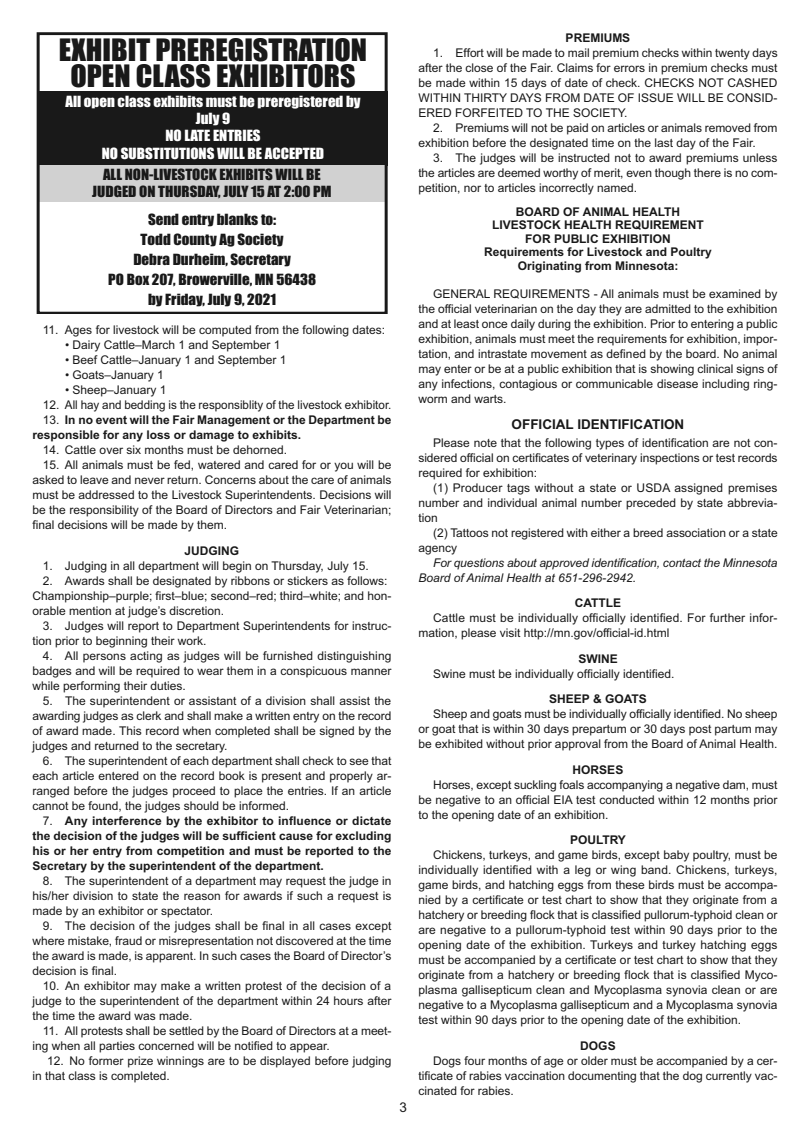
<style>
.page{position:relative;width:810px;height:1134px;background:#fff}
.page>*{position:absolute;margin:0;border:0;box-sizing:border-box;transform-origin:0 0}
.t1{font:28.5px/26px "Impact";color:#191919;text-align:center;scale:1.05 1}
.t2{font:14.25px/20px "Impact";color:#191919;text-align:center;scale:1.05 1}
.t3{font:14.25px/17.1px "Impact";color:#fff;text-align:center;scale:1.05 1}
.t4{font:700 13.5px "Arial";color:#191919}
.t5{font:13.5px "Arial";color:#191919}
.t6{font:12px/15px "Arial";color:#191919;text-align:justify}
.t7{font:700 12px/15px "Arial";color:#191919}
.t8{font:italic 12px/15px "Arial";letter-spacing:-.01em;color:#191919}
.s1{font-weight:400}
</style>
<div class="page">
<div style="left:39px;top:91px;width:348px;height:74px;background:#191919"></div>
<div style="left:39px;top:165px;width:346px;height:36px;background:#d1d1d1"></div>
<div style="left:37px;top:32px;width:350px;height:282px;border:3px solid #191919"></div>
<h1 class="t1" style="left:59px;top:38px;width:295px">EXHIBIT PREREGISTRATION<br>OPEN CLASS EXHIBITORS</h1>
<p class="t3" style="left:65px;top:94px;width:283px">All open class exhibits must be preregistered by<br>July 9<br>NO LATE ENTRIES<br>NO SUBSTITUTIONS WILL BE ACCEPTED</p>
<p class="t2" style="left:92px;top:166px;width:229px;line-height:17.1px">ALL NON-LIVESTOCK EXHIBITS WILL BE<br>JUDGED ON THURSDAY, JULY 15 AT 2:00 PM</p>
<p class="t2" style="left:108px;top:210px;width:199px">Send entry blanks to:<br>Todd County Ag Society<br>Debra Durheim, Secretary<br>PO Box 207, Browerville, MN 56438 by Friday, July 9, 2021</p>
<p class="t6" style="left:43px;top:324px;width:344px">11. Ages for livestock will be computed from the following dates:</p>
<p class="t6" style="left:65px;top:339px;width:217px">• Dairy Cattle–March 1 and September 1</p>
<p class="t6" style="left:65px;top:354px;width:223px">• Beef Cattle–January 1 and September 1</p>
<p class="t6" style="left:65px;top:369px;width:100px">• Goats–January 1</p>
<p class="t6" style="left:65px;top:384px;width:103px">• Sheep–January 1</p>
<p class="t6" style="left:43px;top:399px;width:350px">12. All hay and bedding is the responsiblity of the livestock exhibitor.</p>
<p class="t7" style="left:32px;top:413px;width:361px;text-indent:10px"><span class="s1">13.</span> In no event will the Fair Management or the Department be responsible for any loss or damage to exhibits.</p>
<p class="t6" style="left:43px;top:444px;width:246px">14. Cattle over six months must be dehorned.</p>
<p class="t6" style="left:32px;top:459px;width:361px;text-indent:10px">15. All animals must be fed, watered and cared for or you will be asked to leave and never return. Concerns about the care of animals must be addressed to the Livestock Superintendents. Decisions will be the responsibility of the Board of Directors and Fair Veterinarian; final decisions will be made by them.</p>
<p class="t7" style="left:185px;top:543px;width:56px">JUDGING</p>
<p class="t6" style="left:43px;top:559px;width:327px">1. Judging in all department will begin on Thursday, July 15.</p>
<p class="t6" style="left:32px;top:574px;width:361px;text-align:left;text-indent:10px">2. Awards shall be designated by ribbons or stickers as follows:<br>Championship–purple; first–blue; second–red; third–white; and hon&shy;orable mention at judge’s discretion.</p>
<p class="t6" style="left:32px;top:619px;width:361px;text-indent:10px">3. Judges will report to Department Superintendents for instruc&shy;tion prior to beginning their work.</p>
<p class="t6" style="left:32px;top:649px;width:361px;text-indent:10px">4. All persons acting as judges will be furnished distinguishing badges and will be required to wear them in a conspicuous manner while performing their duties.</p>
<p class="t6" style="left:32px;top:694px;width:361px;text-indent:10px">5. The superintendent or assistant of a division shall assist the awarding judges as clerk and shall make a written entry on the record of award made. This record when completed shall be signed by the judges and returned to the secretary.</p>
<p class="t6" style="left:32px;top:754px;width:361px;text-indent:10px">6. The superintendent of each department shall check to see that each article entered on the record book is present and properly ar&shy;ranged before the judges proceed to place the entries. If an article cannot be found, the judges should be informed.</p>
<p class="t7" style="left:32px;top:813px;width:361px;text-align:justify;text-indent:10px"><span class="s1">7.</span> Any interference by the exhibitor to influence or dictate the decision of the judges will be sufficient cause for excluding his or her entry from competition and must be reported to the Secretary by the superintendent of the department.</p>
<p class="t6" style="left:32px;top:874px;width:361px;text-indent:10px">8. The superintendent of a department may request the judge in his/her division to state the reason for awards if such a request is made by an exhibitor or spectator.</p>
<p class="t6" style="left:32px;top:919px;width:361px;text-indent:10px">9. The decision of the judges shall be final in all cases except where mistake, fraud or misrepresentation not discovered at the time the award is made, is apparent. In such cases the Board of Director’s decision is final.</p>
<p class="t6" style="left:32px;top:979px;width:361px;text-indent:10px">10. An exhibitor may make a written protest of the decision of a judge to the superintendent of the department within 24 hours after the time the award was made.</p>
<p class="t6" style="left:32px;top:1024px;width:361px;text-indent:10px">11. All protests shall be settled by the Board of Directors at a meet&shy;ing when all parties concerned will be notified to appear.</p>
<p class="t6" style="left:32px;top:1054px;width:361px;text-indent:15px">12. No former prize winnings are to be displayed before judging in that class is completed.</p>
<p class="t5" style="left:399px;top:1103px;width:9px">3</p>
<p class="t7" style="left:566px;top:31px;width:66px">PREMIUMS</p>
<p class="t6" style="left:418px;top:46px;width:361px;text-indent:15px">1. Effort will be made to mail premium checks within twenty days after the close of the Fair. Claims for errors in premium checks must be made within 15 days of date of check. CHECKS NOT CASHED WITHIN THIRTY DAYS FROM DATE OF ISSUE WILL BE CONSID-ERED FORFEITED TO THE SOCIETY.</p>
<p class="t6" style="left:418px;top:121px;width:361px;text-indent:15px">2. Premiums will not be paid on articles or animals removed from exhibition before the designated time on the last day of the Fair.</p>
<p class="t6" style="left:418px;top:151px;width:361px;text-indent:15px">3. The judges will be instructed not to award premiums unless the articles are deemed worthy of merit, even though there is no com&shy;petition, nor to articles incorrectly named.</p>
<p class="t7" style="left:484px;top:205px;width:229px;line-height:13.5px;text-align:center">BOARD OF ANIMAL HEALTH<br>LIVESTOCK HEALTH REQUIREMENT<br>FOR PUBLIC EXHIBITION<br>Requirements for Livestock and Poultry<br>Originating from Minnesota:</p>
<p class="t6" style="left:418px;top:288px;width:361px;text-indent:15px">GENERAL REQUIREMENTS - All animals must be examined by the official veterinarian on the day they are admitted to the exhibition and at least once daily during the exhibition. Prior to entering a public exhibition, animals must meet the requirements for exhibition, impor&shy;tation, and intrastate movement as defined by the board. No animal may enter or be at a public exhibition that is showing clinical signs of any infections, contagious or communicable disease including ring&shy;worm and warts.</p>
<p class="t4" style="left:512px;top:415px;width:174px">OFFICIAL IDENTIFICATION</p>
<p class="t6" style="left:418px;top:436px;width:361px;text-indent:15px">Please note that the following types of identification are not con&shy;sidered official on certificates of veterinary inspections or test records required for exhibition:</p>
<p class="t6" style="left:418px;top:481px;width:361px;text-indent:15px">(1) Producer tags without a state or USDA assigned premises number and individual animal number preceded by state abbrevia&shy;tion</p>
<p class="t6" style="left:418px;top:526px;width:361px;text-indent:15px">(2) Tattoos not registered with either a breed association or a state agency</p>
<p class="t8" style="left:418px;top:555px;width:361px;text-indent:15px">For questions about approved identification, contact the Minnesota<br>Board of Animal Health at 651-296-2942.</p>
<p class="t7" style="left:575px;top:596px;width:48px">CATTLE</p>
<p class="t6" style="left:418px;top:612px;width:361px;text-indent:15px">Cattle must be individually officially identified. For further infor&shy;mation, please visit http://mn.gov/official-id.html</p>
<p class="t7" style="left:578px;top:652px;width:41px">SWINE</p>
<p class="t6" style="left:433px;top:667px;width:243px">Swine must be individually officially identified.</p>
<p class="t7" style="left:549px;top:692px;width:99px">SHEEP &amp; GOATS</p>
<p class="t6" style="left:418px;top:708px;width:361px;text-indent:15px">Sheep and goats must be individually officially identified. No sheep or goat that is within 30 days prepartum or 30 days post partum may be exhibited without prior approval from the Board of Animal Health.</p>
<p class="t7" style="left:573px;top:763px;width:52px">HORSES</p>
<p class="t6" style="left:418px;top:778px;width:361px;text-indent:15px">Horses, except suckling foals accompanying a negative dam, must be negative to an official EIA test conducted within 12 months prior to the opening date of an exhibition.</p>
<p class="t7" style="left:570px;top:833px;width:58px">POULTRY</p>
<p class="t6" style="left:418px;top:849px;width:361px;text-indent:15px">Chickens, turkeys, and game birds, except baby poultry, must be individually identified with a leg or wing band. Chickens, turkeys, game birds, and hatching eggs from these birds must be accompa&shy;nied by a certificate or test chart to show that they originate from a hatchery or breeding flock that is classified pullorum-typhoid clean or are negative to a pullorum-typhoid test within 90 days prior to the opening date of the exhibition. Turkeys and turkey hatching eggs must be accompanied by a certificate or test chart to show that they originate from a hatchery or breeding flock that is classified Myco&shy;plasma gallisepticum clean and Mycoplasma synovia clean or are negative to a Mycoplasma gallisepticum and a Mycoplasma synovia test within 90 days prior to the opening date of the exhibition.</p>
<p class="t7" style="left:580px;top:1039px;width:37px">DOGS</p>
<p class="t6" style="left:418px;top:1054px;width:361px;text-indent:15px">Dogs four months of age or older must be accompanied by a cer&shy;tificate of rabies vaccination documenting that the dog currently vac&shy;cinated for rabies.</p>
</div>
